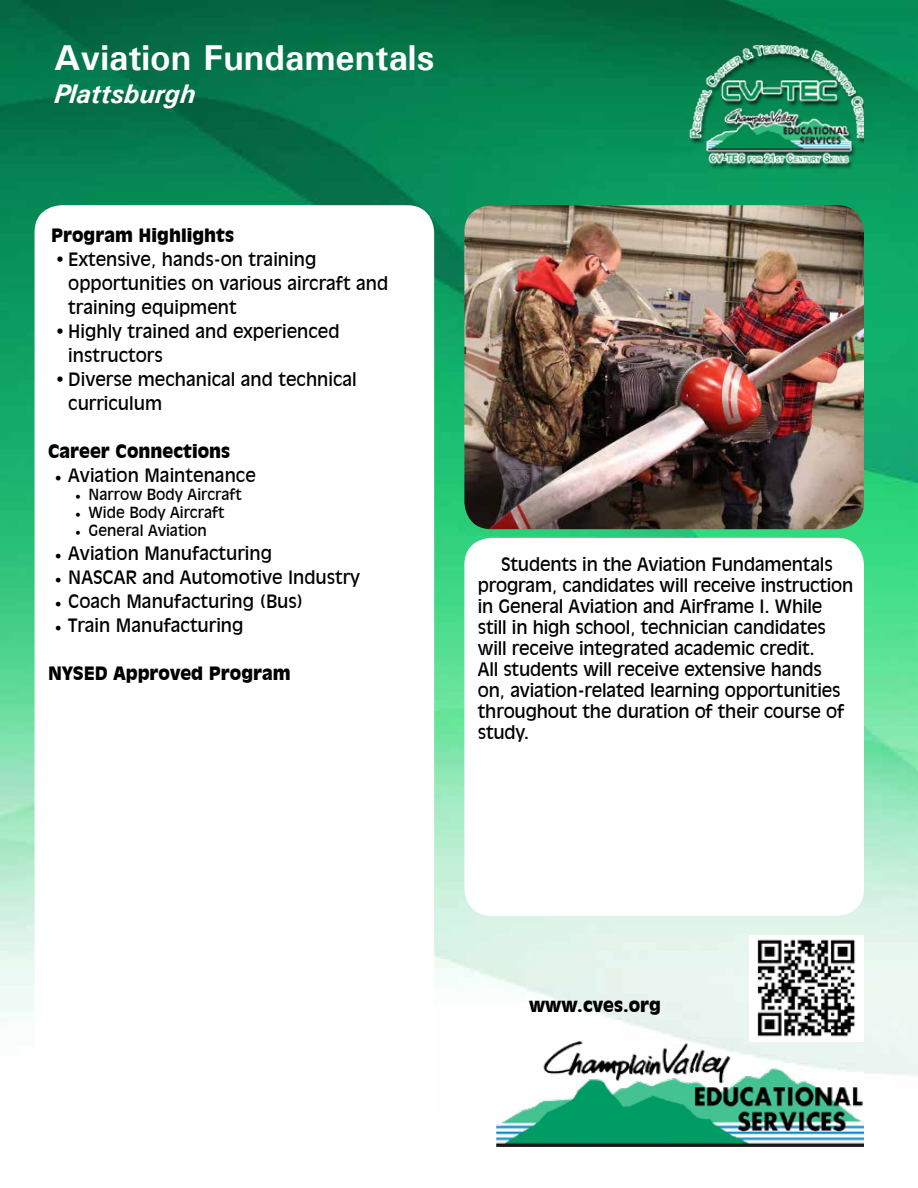
<style>
.page{position:relative;width:918px;height:1188px;background:#fff}
.page>*{position:absolute;margin:0;border:0;box-sizing:border-box;transform-origin:0 0}
.t1{font:700 36px "Univers";color:#fff}
.t2{font:italic 700 27px "Univers";color:#fff}
.t3{font:18px/21px "Incised 901 BT";letter-spacing:-.01em;color:#000}
.t4{font:900 18px "Incised 901 BT";color:#000}
.t5{font:15px "Incised 901 BT";color:#000}
.s1{font-family:"Minion Pro"}
</style>
<div class="page">
<img style="left:0;top:0;width:918px;height:1076px">
<img style="left:497px;top:1041px;width:367px;height:106px">
<img style="left:687px;top:45px;width:177px;height:126px">
<div style="left:464px;top:538px;width:400px;height:378px;background:#fff;border-radius:27px"></div>
<div style="left:35px;top:205px;width:399px;height:951px;background:#fff;border-radius:27px"></div>
<img style="left:464px;top:205px;width:400px;height:324px">
<img style="left:750px;top:935px;width:114px;height:106px">
<h1 class="t1" style="left:54px;top:35px;width:382px">Aviation Fundamentals</h1>
<h2 class="t2" style="left:54px;top:76px;width:143px">Plattsburgh</h2>
<p class="t4" style="left:51px;top:224px;width:185px">Program Highlights</p>
<p class="t3" style="left:68px;top:247px;width:321px;line-height:24px;text-indent:-14px">• Extensive, hands-on training opportunities on various aircraft and training equipment</p>
<p class="t3" style="left:68px;top:319px;width:273px;line-height:24px;text-indent:-14px">• Highly trained and experienced instructors</p>
<p class="t3" style="left:68px;top:367px;width:290px;line-height:24px;text-indent:-14px">• Diverse mechanical and technical curriculum</p>
<p class="t4" style="left:48px;top:440px;width:184px">Career Connections</p>
<p class="t3" style="left:55px;top:465px;width:203px"><span class="s1">•</span> Aviation Maintenance</p>
<p class="t5" style="left:75px;top:485px;width:168px"><span class="s1">•</span> Narrow Body Aircraft</p>
<p class="t5" style="left:75px;top:503px;width:151px"><span class="s1">•</span> Wide Body Aircraft</p>
<p class="t5" style="left:75px;top:521px;width:133px"><span class="s1">•</span> General Aviation</p>
<p class="t3" style="left:55px;top:543px;width:219px"><span class="s1">•</span> Aviation Manufacturing</p>
<p class="t3" style="left:55px;top:567px;width:307px"><span class="s1">•</span> NASCAR and Automotive Industry</p>
<p class="t3" style="left:55px;top:591px;width:250px"><span class="s1">•</span> Coach Manufacturing (Bus)</p>
<p class="t3" style="left:55px;top:615px;width:190px"><span class="s1">•</span> Train Manufacturing</p>
<p class="t4" style="left:48px;top:662px;width:244px">NYSED Approved Program</p>
<p class="t3" style="left:478px;top:554px;width:377px;text-indent:23px">Students in the Aviation Fundamentals program, candidates will receive instruction in General Aviation and Airframe I. While still in high school, technician candidates will receive integrated academic credit.<br>All students will receive extensive hands on, aviation-related learning opportunities throughout the duration of their course of study.</p>
<p class="t4" style="left:529px;top:994px;width:133px">www.cves.org</p>
</div>
